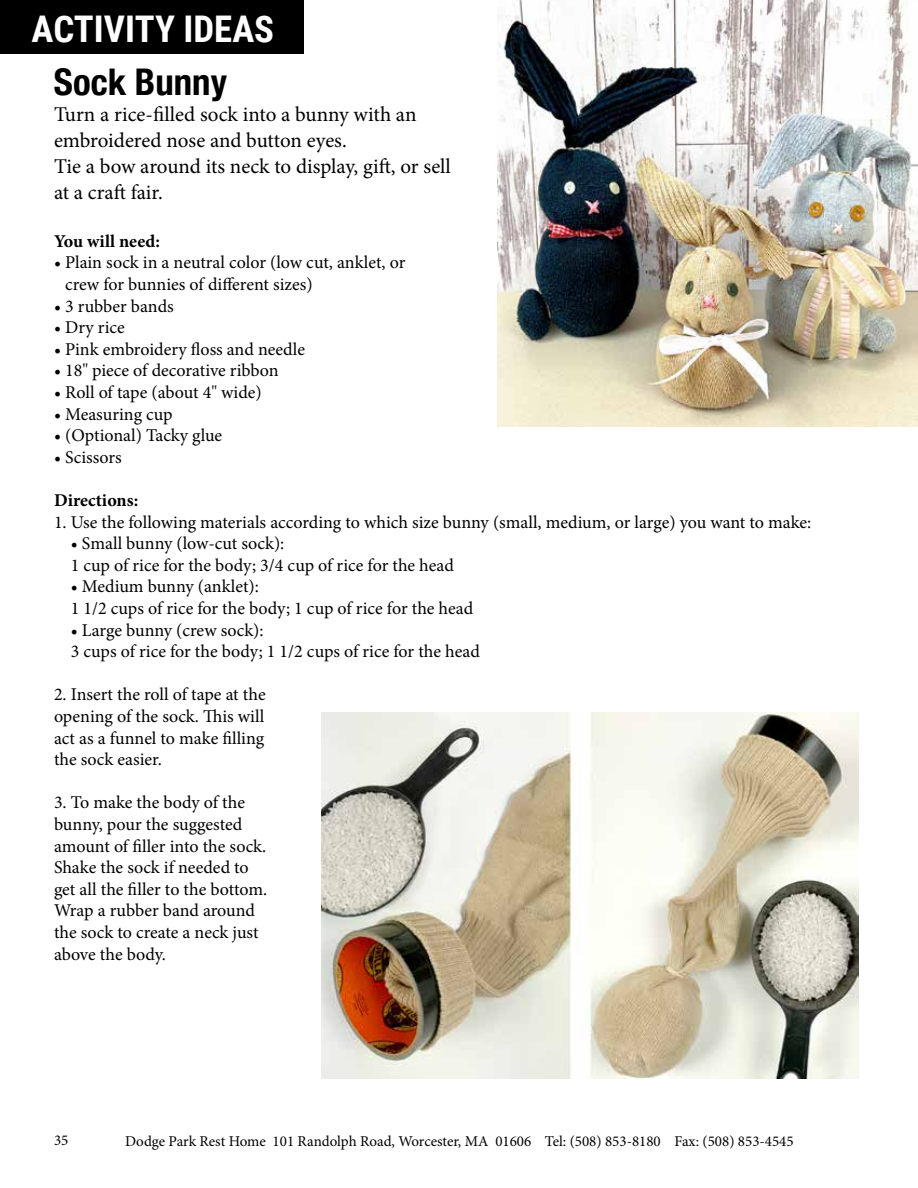
<style>
.page{position:relative;width:918px;height:1188px;background:#fff}
.page>*{position:absolute;margin:0;border:0;box-sizing:border-box;transform-origin:0 0}
.t1{font:700 36.75px "Roboto Condensed";color:#fff}
.t2{font:700 condensed 36.75px "Helvetica Neue";color:#000}
.t3{font:21px/26.1px "Minion Pro";letter-spacing:-.005em;color:#000}
.t4{font:18px/21.6px "Minion Pro";color:#000}
.t5{font:700 18px "Minion Pro";color:#000}
.t6{font:15px "Minion Pro";color:#000}
</style>
<div class="page">
<div style="left:0;top:0;width:303px;height:54px;background:#000"></div>
<img style="left:498px;top:0;width:420px;height:427px">
<img style="left:322px;top:713px;width:537px;height:366px">
<h1 class="t1" style="left:31px;top:3px;width:244px">ACTIVITY IDEAS</h1>
<h1 class="t2" style="left:54px;top:51px;width:175px">Sock Bunny</h1>
<p class="t3" style="left:54px;top:101px;width:398px">Turn a rice-filled sock into a bunny with an embroidered nose and button eyes.<br>Tie a bow around its neck to display, gift, or sell at a craft fair.</p>
<p class="t5" style="left:54px;top:228px;width:107px">You will need:</p>
<p class="t4" style="left:65px;top:252px;width:342px;text-indent:-11px">• Plain sock in a neutral color (low cut, anklet, or crew for bunnies of different sizes)</p>
<p class="t4" style="left:54px;top:295px;width:121px">• 3 rubber bands</p>
<p class="t4" style="left:54px;top:317px;width:72px">• Dry rice</p>
<p class="t4" style="left:54px;top:338px;width:253px">• Pink embroidery floss and needle</p>
<p class="t4" style="left:54px;top:360px;width:226px">• 18" piece of decorative ribbon</p>
<p class="t4" style="left:54px;top:382px;width:209px">• Roll of tape (about 4" wide)</p>
<p class="t4" style="left:54px;top:403px;width:120px">• Measuring cup</p>
<p class="t4" style="left:54px;top:425px;width:170px">• (Optional) Tacky glue</p>
<p class="t4" style="left:54px;top:446px;width:69px">• Scissors</p>
<p class="t5" style="left:54px;top:488px;width:86px">Directions:</p>
<p class="t4" style="left:54px;top:511px;width:759px">1. Use the following materials according to which size bunny (small, medium, or large) you want to make:</p>
<p class="t4" style="left:71px;top:533px;width:385px">• Small bunny (low-cut sock):<br>1 cup of rice for the body; 3/4 cup of rice for the head</p>
<p class="t4" style="left:71px;top:576px;width:404px">• Medium bunny (anklet):<br>1 1/2 cups of rice for the body; 1 cup of rice for the head</p>
<p class="t4" style="left:71px;top:619px;width:411px">• Large bunny (crew sock):<br>3 cups of rice for the body; 1 1/2 cups of rice for the head</p>
<p class="t4" style="left:54px;top:684px;width:213px;text-align:justify">2. Insert the roll of tape at the opening of the sock. This will act as a funnel to make filling the sock easier.</p>
<p class="t4" style="left:54px;top:792px;width:215px">3. To make the body of the bunny, pour the suggested amount of filler into the sock.<br>Shake the sock if needed to get all the filler to the bottom.<br>Wrap a rubber band around the sock to create a neck just above the body.</p>
<p class="t6" style="left:54px;top:1130px;width:16px">35</p>
<p class="t6" style="left:125px;top:1131px;width:670px">Dodge Park Rest Home 101 Randolph Road, Worcester, MA 01606 Tel: (508) 853-8180 Fax: (508) 853-4545</p>
</div>
